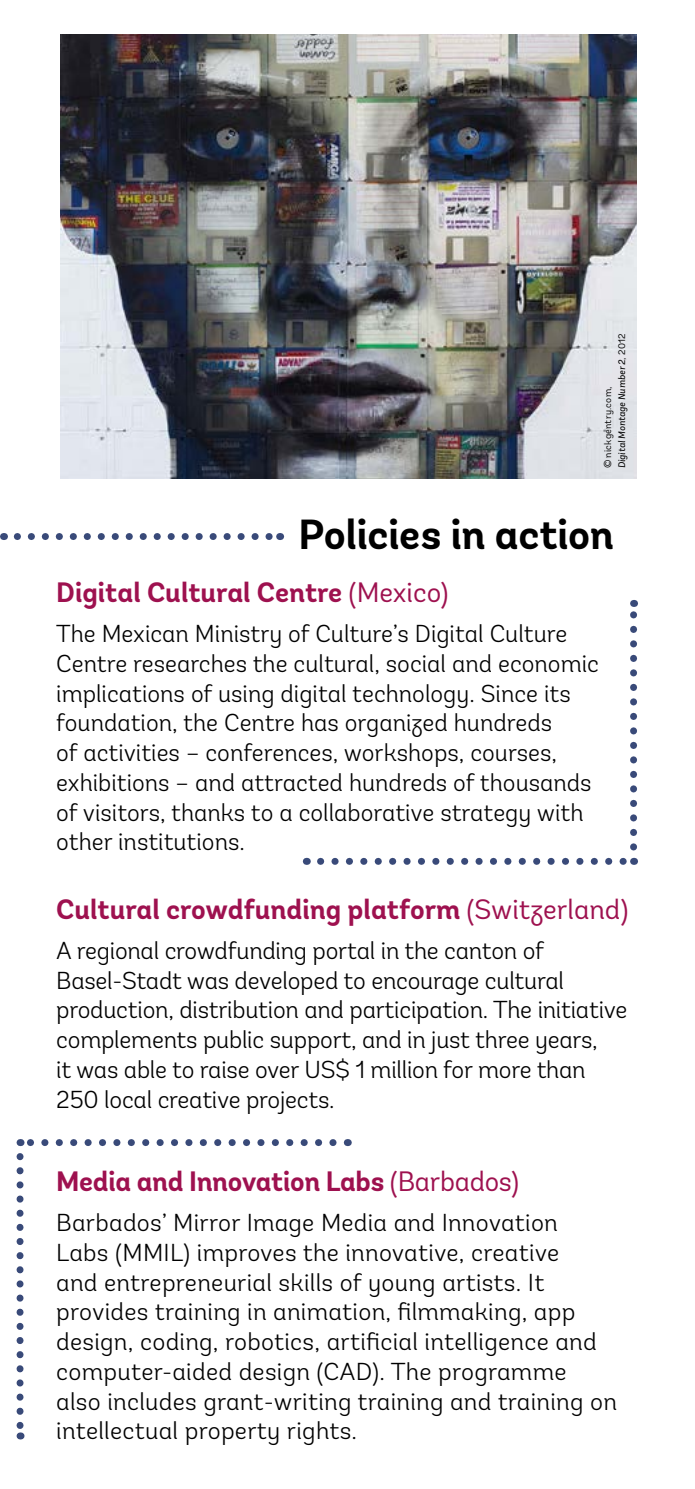
<style>
.page{position:relative;width:695px;height:1489px;background:#fff}
.page>*{position:absolute;margin:0;border:0;box-sizing:border-box;transform-origin:0 0}
.t1{font:700 42px "Andes";letter-spacing:-.005em;color:#000}
.t2{font:700 28px "Andes";color:#9e114f}
.t3{font:300 24.5px/29.8px "Andes";color:#000}
.t4{font:9.62px/14px "Andes";letter-spacing:.025em;color:#000}
.s1{font-style:italic}
.s2{font-weight:400}
</style>
<div class="page">
<svg style="left:17px;top:533px;width:256px;height:7px"></svg>
<svg style="left:320px;top:857px;width:306px;height:7px"></svg>
<svg style="left:630px;top:600px;width:7px;height:247px"></svg>
<svg style="left:27px;top:1139px;width:306px;height:6px"></svg>
<svg style="left:17px;top:1156px;width:7px;height:283px"></svg>
<img style="left:60px;top:35px;width:576px;height:443px">
<p class="t4" style="left:601px;top:468px;width:137px;rotate:-90deg">© nickgentry.com,<br><span class="s1">Digital Montage Number 2</span>, 2012</p>
<h1 class="t1" style="left:298px;top:508px;width:317px">Policies in action</h1>
<p class="t2" style="left:56px;top:575px;width:394px">Digital Cultural Centre <span class="s2">(Mexico)</span></p>
<p class="t3" style="left:56px;top:618px;width:544px">The Mexican Ministry of Culture’s Digital Culture Centre researches the cultural, social and economic implications of using digital technology. Since its foundation, the Centre has organized hundreds<br>of activities – conferences, workshops, courses, exhibitions – and attracted hundreds of thousands of visitors, thanks to a collaborative strategy with other institutions.</p>
<p class="t2" style="left:56px;top:892px;width:573px">Cultural crowdfunding platform <span class="s2">(Switzerland)</span></p>
<p class="t3" style="left:56px;top:935px;width:572px">A regional crowdfunding portal in the canton of Basel-Stadt was developed to encourage cultural production, distribution and participation. The initiative complements public support, and in just three years,<br>it was able to raise over US$ 1 million for more than 250 local creative projects.</p>
<p class="t2" style="left:56px;top:1164px;width:464px">Media and Innovation Labs <span class="s2">(Barbados)</span></p>
<p class="t3" style="left:56px;top:1207px;width:562px">Barbados’ Mirror Image Media and Innovation<br>Labs (MMIL) improves the innovative, creative<br>and entrepreneurial skills of young artists. It provides training in animation, filmmaking, app design, coding, robotics, artificial intelligence and computer-aided design (CAD). The programme also includes grant-writing training and training on intellectual property rights.</p>
</div>
